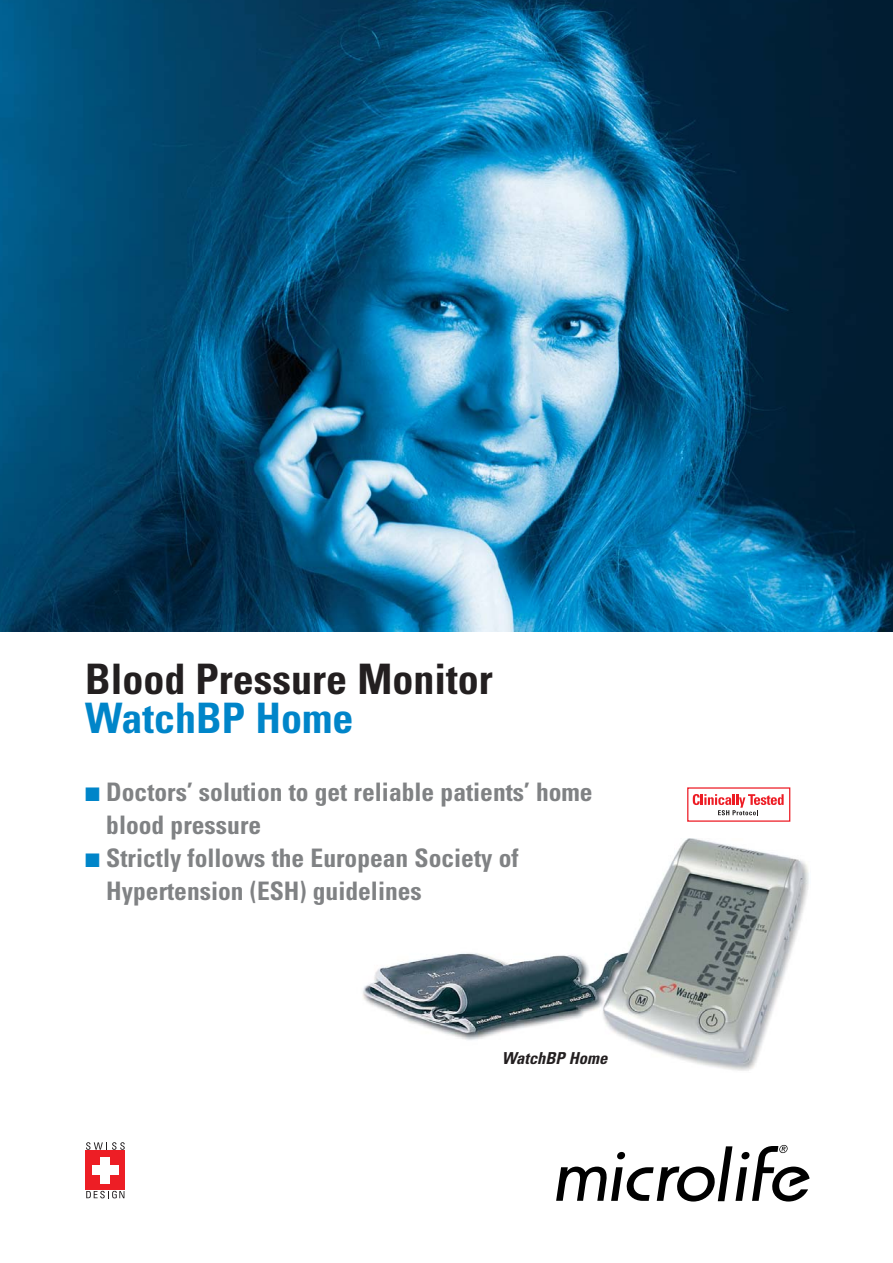
<style>
.page{position:relative;width:893px;height:1263px;background:#fff}
.page>*{position:absolute;margin:0;border:0;box-sizing:border-box;transform-origin:0 0}
.t1{font:700 condensed 42px "Univers";color:#231f20}
.t2{font:700 condensed 42px "Univers";color:#0085c9}
.t3{font:700 condensed 25.5px/33px "Univers";color:#808284}
.t4{font:italic 700 condensed 16.5px "Univers";color:#231f20}
.s1{color:#0085c9}
</style>
<div class="page">
<img style="left:0;top:0;width:893px;height:631px">
<svg style="left:556px;top:1145px;width:253px;height:57px"></svg>
<img style="left:363px;top:838px;width:446px;height:233px">
<div style="left:86px;top:1151px;width:39px;height:39px;background:#ed1e25"></div>
<svg style="left:86px;top:1142px;width:39px;height:8px"></svg>
<svg style="left:86px;top:1191px;width:38px;height:7px"></svg>
<div style="left:92px;top:1166px;width:27px;height:9px;background:#fff"></div>
<div style="left:101px;top:1157px;width:9px;height:27px;background:#fff"></div>
<svg style="left:693px;top:794px;width:90px;height:21px"></svg>
<h1 class="t1" style="left:85px;top:663px;width:409px">Blood Pressure Monitor</h1>
<h1 class="t2" style="left:85px;top:702px;width:270px">WatchBP Home</h1>
<p class="t3" style="left:106px;top:778px;width:488px;text-indent:-21px"><span class="s1">■</span> Doctors’ solution to get reliable patients’ home blood pressure</p>
<p class="t3" style="left:106px;top:844px;width:414px;text-indent:-21px"><span class="s1">■</span> Strictly follows the European Society of<br>Hypertension (ESH) guidelines</p>
<p class="t4" style="left:502px;top:1052px;width:110px">WatchBP Home</p>
</div>
